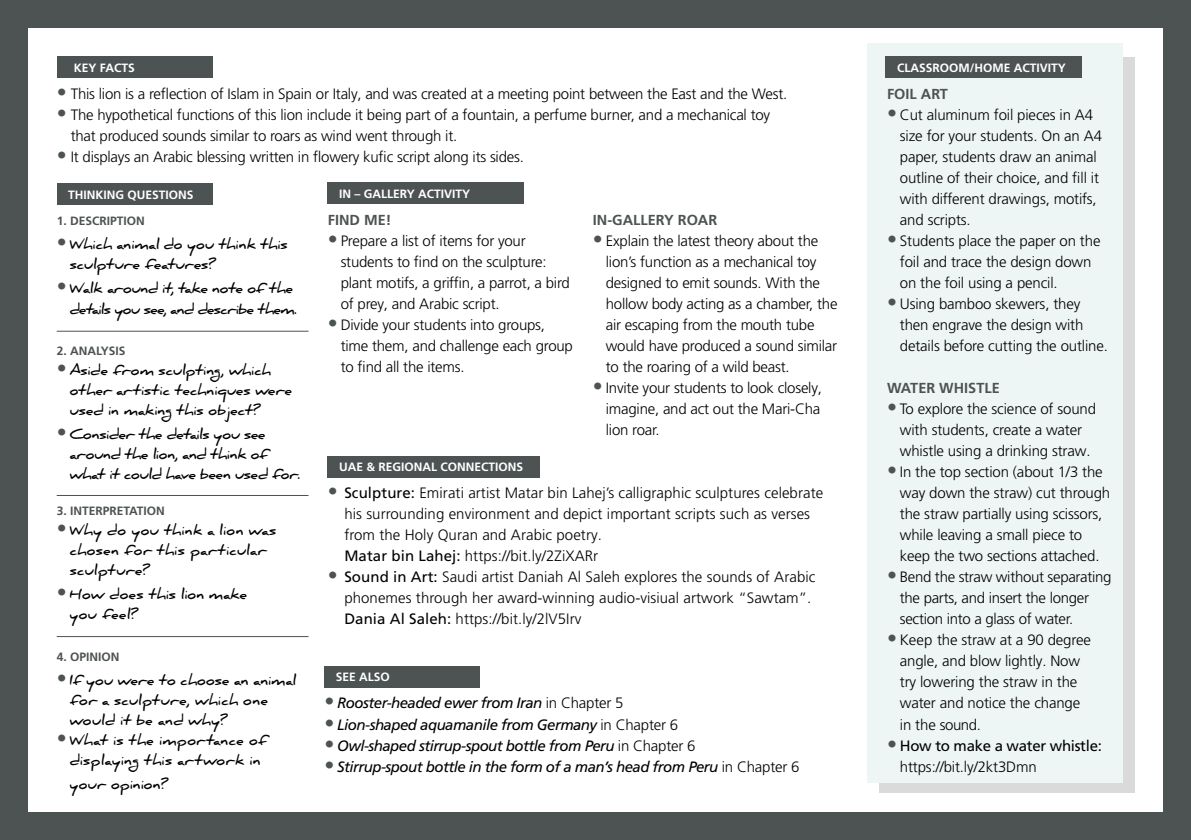
<style>
.page{position:relative;width:1191px;height:840px;background:#fff}
.page>*{position:absolute;margin:0;border:0;box-sizing:border-box;transform-origin:0 0}
.t1{font:300 15px/21px "Frutiger LT Pro";letter-spacing:-.01em;color:#000}
.t2{font:italic 15px "Frutiger LT Pro";letter-spacing:-.035em;color:#000}
.t3{font:15px/21px "Frutiger LT Pro";letter-spacing:-.02em;color:#000}
.t4{font:700 14.4px "Frutiger LT Pro";color:#4d5252}
.t5{font:700 14px/20px "Daniel";letter-spacing:-.015em;color:#000}
.t6{font:700 14px/20px "Daniel";letter-spacing:.005em;color:#000}
.t7{font:700 14px/20px "Daniel";letter-spacing:-.035em;color:#000}
.t8{font:700 14px/20px "Daniel";letter-spacing:-.045em;color:#000;text-align:right}
.t9{font:700 12px "Frutiger LT Pro";color:#fff}
.t10{font:700 12px "Frutiger LT Pro";color:#4d5252}
.s1{font-size:20px;color:#4d5252}
.s2{font-family:"Frutiger LT Pro";font-weight:300;font-size:20px;color:#4d5252}
.s3{font-weight:400}
.s4{font-weight:300;font-style:normal;font-size:20px;color:#4d5252}
.s5{font-weight:300;font-style:normal}
.s6{font-weight:300;font-size:20px;color:#4d5252}
.s7{font-weight:300}
</style>
<div class="page">
<div style="left:57px;top:57px;width:156px;height:21px;background:#4d5252"></div>
<div style="left:879px;top:57px;width:255px;height:735px;background:#dadada"></div>
<div style="left:867px;top:43px;width:256px;height:739px;background:#eef6f5"></div>
<div style="left:886px;top:57px;width:196px;height:21px;background:#4d5252"></div>
<div style="left:57px;top:183px;width:156px;height:21px;background:#4d5252"></div>
<hr style="left:57px;top:330px;width:251px;height:1px;background:#4d5252">
<hr style="left:57px;top:494px;width:251px;height:1px;background:#4d5252">
<hr style="left:57px;top:635px;width:251px;height:1px;background:#4d5252">
<div style="left:328px;top:456px;width:212px;height:21px;background:#4d5252"></div>
<div style="left:324px;top:666px;width:156px;height:21px;background:#4d5252"></div>
<div style="left:328px;top:183px;width:196px;height:21px;background:#4d5252"></div>
<div style="left:0;top:0;width:27px;height:839px;background:#4d5252"></div>
<div style="left:1163px;top:0;width:28px;height:839px;background:#4d5252"></div>
<div style="left:11px;top:0;width:1180px;height:27px;background:#4d5252"></div>
<div style="left:11px;top:812px;width:1180px;height:27px;background:#4d5252"></div>
<p class="t9" style="left:74px;top:60px;width:62px">KEY FACTS</p>
<p class="t1" style="left:57px;top:83px;width:732px"><span class="s1">•</span> This lion is a reflection of Islam in Spain or Italy, and was created at a meeting point between the East and the West.</p>
<p class="t1" style="left:71px;top:104px;width:701px;text-indent:-14px"><span class="s1">•</span> The hypothetical functions of this lion include it being part of a fountain, a perfume burner, and a mechanical toy that produced sounds similar to roars as wind went through it.</p>
<p class="t1" style="left:57px;top:146px;width:469px"><span class="s1">•</span> It displays an Arabic blessing written in flowery kufic script along its sides.</p>
<p class="t9" style="left:68px;top:187px;width:127px">THINKING QUESTIONS</p>
<p class="t10" style="left:57px;top:214px;width:90px">1. DESCRIPTION</p>
<p class="t5" style="left:70px;top:234px;width:220px;text-indent:-13px"><span class="s2">•</span> Which animal do you think this sculpture features?</p>
<p class="t8" style="left:57px;top:278px;width:242px"><span class="s2">•</span> Walk around it, take note of the details you see, and describe them.</p>
<p class="t10" style="left:57px;top:343px;width:70px">2. ANALYSIS</p>
<p class="t5" style="left:70px;top:359px;width:224px;text-indent:-13px"><span class="s2">•</span> Aside from sculpting, which other artistic techniques were used in making this object?</p>
<p class="t7" style="left:70px;top:423px;width:233px;text-indent:-13px"><span class="s2">•</span> Consider the details you see around the lion, and think of what it could have been used for.</p>
<p class="t10" style="left:57px;top:503px;width:110px">3. INTERPRETATION</p>
<p class="t6" style="left:70px;top:520px;width:208px;text-indent:-13px"><span class="s2">•</span> Why do you think a lion was chosen for this particular sculpture?</p>
<p class="t5" style="left:70px;top:584px;width:179px;text-indent:-13px"><span class="s2">•</span> How does this lion make you feel?</p>
<p class="t10" style="left:57px;top:649px;width:64px">4. OPINION</p>
<p class="t5" style="left:70px;top:669px;width:228px;text-indent:-13px"><span class="s2">•</span> If you were to choose an animal for a sculpture, which one would it be and why?</p>
<p class="t6" style="left:57px;top:729px;width:213px;text-align:center"><span class="s2">•</span> What is the importance of displaying this artwork in</p>
<p class="t5" style="left:70px;top:773px;width:100px">your opinion?</p>
<p class="t9" style="left:339px;top:186px;width:132px">IN – GALLERY ACTIVITY</p>
<p class="t4" style="left:328px;top:211px;width:65px">FIND ME!</p>
<p class="t1" style="left:341px;top:230px;width:231px;text-indent:-13px"><span class="s1">•</span> Prepare a list of items for your students to find on the sculpture: plant motifs, a griffin, a parrot, a bird of prey, and Arabic script.</p>
<p class="t1" style="left:341px;top:314px;width:234px;text-indent:-13px"><span class="s1">•</span> Divide your students into groups, time them, and challenge each group to find all the items.</p>
<p class="t9" style="left:339px;top:459px;width:186px">UAE &amp; REGIONAL CONNECTIONS</p>
<p class="t4" style="left:593px;top:211px;width:126px">IN-GALLERY ROAR</p>
<p class="t1" style="left:606px;top:230px;width:233px;text-indent:-13px"><span class="s1">•</span> Explain the latest theory about the lion’s function as a mechanical toy designed to emit sounds. With the hollow body acting as a chamber, the air escaping from the mouth tube would have produced a sound similar to the roaring of a wild beast.</p>
<p class="t1" style="left:606px;top:377px;width:218px;text-align:justify;text-indent:-13px"><span class="s1">•</span> Invite your students to look closely, imagine, and act out the Mari-Cha lion roar.</p>
<p class="t1" style="left:344px;top:482px;width:480px;text-indent:-17px"><span class="s1">•</span> <span class="s3">Sculpture:</span> Emirati artist Matar bin Lahej’s calligraphic sculptures celebrate his surrounding environment and depict important scripts such as verses from the Holy Quran and Arabic poetry.<br><span class="s3">Matar bin Lahej:</span> https://bit.ly/2ZiXARr</p>
<p class="t1" style="left:344px;top:566px;width:472px;text-indent:-17px"><span class="s1">•</span> <span class="s3">Sound in Art:</span> Saudi artist Daniah Al Saleh explores the sounds of Arabic phonemes through her award-winning audio-visiual artwork “Sawtam”.<br><span class="s3">Dania Al Saleh:</span> https://bit.ly/2lV5Irv</p>
<p class="t9" style="left:336px;top:669px;width:56px">SEE ALSO</p>
<p class="t2" style="left:324px;top:694px;width:300px"><span class="s4">•</span> Rooster-headed ewer from Iran <span class="s5">in Chapter 5</span></p>
<p class="t2" style="left:324px;top:715px;width:355px"><span class="s4">•</span> Lion-shaped aquamanile from Germany <span class="s5">in Chapter 6</span></p>
<p class="t2" style="left:324px;top:736px;width:372px"><span class="s4">•</span> Owl-shaped stirrup-spout bottle from Peru <span class="s5">in Chapter 6</span></p>
<p class="t2" style="left:324px;top:757px;width:476px"><span class="s4">•</span> Stirrup-spout bottle in the form of a man’s head from Peru <span class="s5">in Chapter 6</span></p>
<p class="t9" style="left:897px;top:60px;width:170px">CLASSROOM/HOME ACTIVITY</p>
<p class="t4" style="left:887px;top:85px;width:62px">FOIL ART</p>
<p class="t1" style="left:900px;top:104px;width:204px;text-indent:-13px"><span class="s1">•</span> Cut aluminum foil pieces in A4 size for your students. On an A4 paper, students draw an animal outline of their choice, and fill it with different drawings, motifs, and scripts.</p>
<p class="t1" style="left:900px;top:230px;width:202px;text-indent:-13px"><span class="s1">•</span> Students place the paper on the foil and trace the design down on the foil using a pencil.</p>
<p class="t1" style="left:900px;top:293px;width:209px;text-indent:-13px"><span class="s1">•</span> Using bamboo skewers, they then engrave the design with details before cutting the outline.</p>
<p class="t4" style="left:887px;top:379px;width:114px">WATER WHISTLE</p>
<p class="t1" style="left:887px;top:398px;width:211px;text-align:center"><span class="s1">•</span> To explore the science of sound with students, create a water whistle using a drinking straw.</p>
<p class="t1" style="left:900px;top:461px;width:212px;text-indent:-13px"><span class="s1">•</span> In the top section (about 1/3 the way down the straw) cut through the straw partially using scissors, while leaving a small piece to keep the two sections attached.</p>
<p class="t1" style="left:900px;top:566px;width:213px;text-indent:-13px"><span class="s1">•</span> Bend the straw without separating the parts, and insert the longer section into a glass of water.</p>
<p class="t1" style="left:900px;top:629px;width:192px;text-indent:-13px"><span class="s1">•</span> Keep the straw at a 90 degree angle, and blow lightly. Now try lowering the straw in the water and notice the change in the sound.</p>
<p class="t3" style="left:900px;top:734px;width:203px;text-indent:-13px"><span class="s6">•</span> How to make a water whistle: <span class="s7">https://bit.ly/2kt3Dmn</span></p>
</div>
